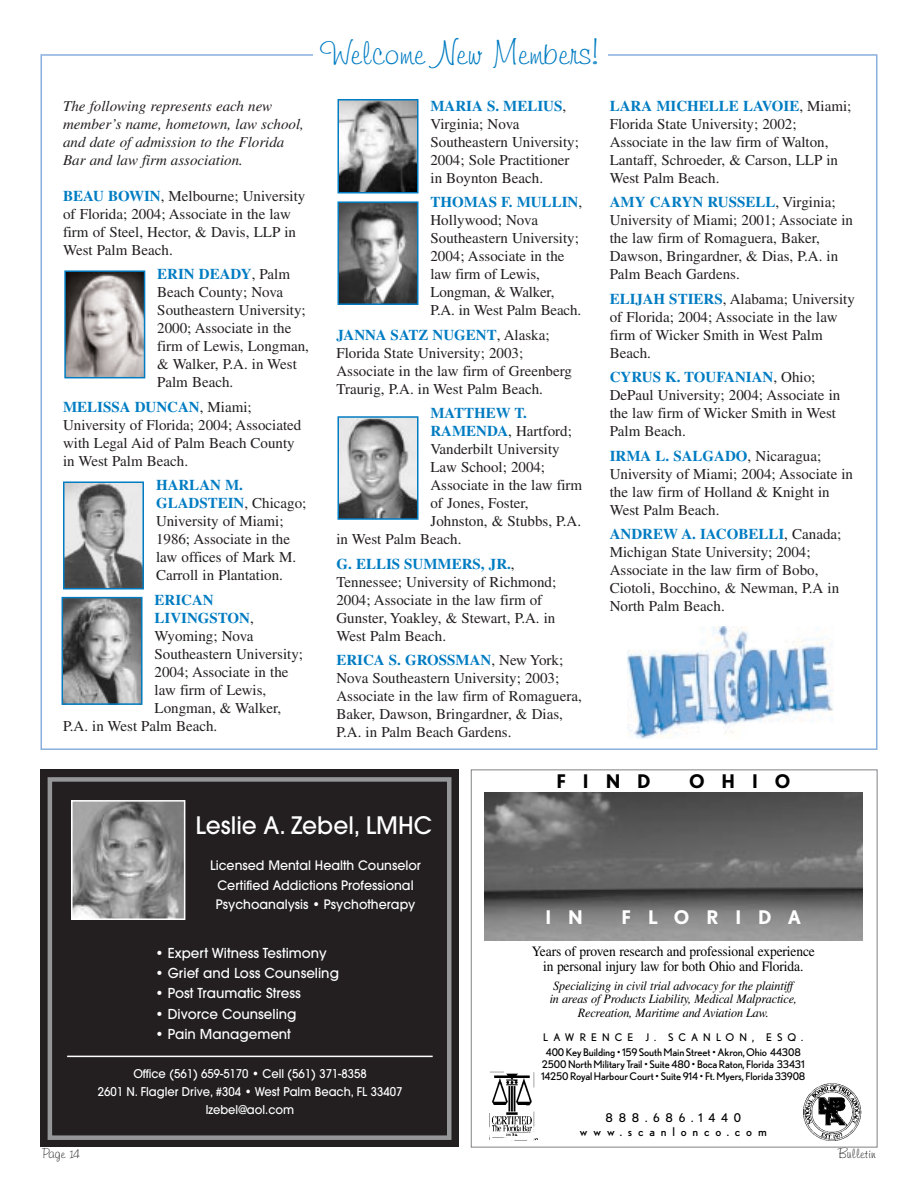
<style>
.page{position:relative;width:918px;height:1188px;background:#fff}
.page>*{position:absolute;margin:0;border:0;box-sizing:border-box;transform-origin:0 0}
.t1{font:33px "Freehand 591 BT Regular A";color:#007cc2}
.t2{font:500 23.85px "Avant Garde";color:#fff}
.t3{font:700 18.75px "Nobel";letter-spacing:.9em;color:#fff}
.t4{font:700 18.75px "Nobel";letter-spacing:.9em;color:#000}
.t5{font:15px/18px "Times";color:#231f20}
.t6{font:italic 15px/18px "Times";color:#231f20}
.t7{font:700 15px "Times";color:#007cc2}
.t8{font:14.25px/15px "Times";letter-spacing:-.01em;color:#000;text-align:center;scale:.95 1}
.t9{font:500 13.65px "Avant Garde";color:#fff}
.t10{font:13.5px "Freehand 591 BT Regular A";color:#231f20}
.t11{font:500 12.9px/19.6px "Avant Garde";color:#fff;text-align:center}
.t12{font:italic 12.75px/13.5px "Times";letter-spacing:-.01em;color:#000;text-align:center;scale:.95 1}
.t13{font:500 12px/18px "Avant Garde";color:#fff;text-align:center;scale:.95 1}
.t14{font:12px/13.5px "Nobel";letter-spacing:.485em;color:#000;text-align:center}
.t15{font:10.5px/15px "Nobel";letter-spacing:-.01em;color:#000}
.s1{font-weight:700;color:#007cc2}
.s2{font-weight:400;color:#231f20}
</style>
<div class="page">
<img style="left:628px;top:627px;width:206px;height:112px">
<img style="left:67px;top:273px;width:75px;height:102px">
<div style="left:64px;top:270px;width:81px;height:108px;border:2px solid #007cc2"></div>
<img style="left:66px;top:485px;width:75px;height:102px">
<div style="left:63px;top:482px;width:81px;height:108px;border:2px solid #007cc2"></div>
<img style="left:65px;top:600px;width:75px;height:102px">
<div style="left:62px;top:597px;width:81px;height:108px;border:2px solid #007cc2"></div>
<img style="left:341px;top:102px;width:74px;height:89px">
<div style="left:338px;top:99px;width:80px;height:95px;border:2px solid #007cc2"></div>
<img style="left:341px;top:204px;width:74px;height:98px">
<div style="left:338px;top:201px;width:80px;height:104px;border:2px solid #007cc2"></div>
<img style="left:341px;top:419px;width:74px;height:98px">
<div style="left:338px;top:416px;width:80px;height:104px;border:2px solid #007cc2"></div>
<img style="left:484px;top:793px;width:378px;height:148px">
<img style="left:489px;top:1071px;width:49px;height:70px">
<img style="left:803px;top:1083px;width:59px;height:58px">
<div style="left:471px;top:770px;width:407px;height:378px;border:1px solid #808285"></div>
<div style="left:40px;top:770px;width:419px;height:378px;background:#231f20"></div>
<div style="left:48px;top:777px;width:403px;height:363px;border:4px solid #949698"></div>
<img style="left:74px;top:803px;width:108px;height:114px">
<div style="left:71px;top:800px;width:114px;height:120px;border:2px solid #fff"></div>
<hr style="left:67px;top:1056px;width:366px;height:1px;background:#fff">
<h1 class="t1" style="left:321px;top:40px;width:280px">Welcome New Members!</h1>
<p class="t6" style="left:63px;top:98px;width:242px">The following represents each new member’s name, hometown, law school, and date of admission to the Florida Bar and law firm association.</p>
<p class="t5" style="left:63px;top:188px;width:244px"><span class="s1">BEAU BOWIN</span>, Melbourne; University of Florida; 2004; Associate in the law firm of Steel, Hector, &amp; Davis, LLP in<br>West Palm Beach.</p>
<p class="t5" style="left:157px;top:267px;width:153px"><span class="s1">ERIN DEADY</span>, Palm<br>Beach County; Nova<br>Southeastern University;<br>2000; Associate in the firm of Lewis, Longman, &amp; Walker, P.A. in West<br>Palm Beach.</p>
<p class="t5" style="left:63px;top:399px;width:240px"><span class="s1">MELISSA DUNCAN</span>, Miami;<br>University of Florida; 2004; Associated with Legal Aid of Palm Beach County in West Palm Beach.</p>
<p class="t5" style="left:156px;top:478px;width:152px"><span class="s1">HARLAN M.<br>GLADSTEIN</span>, Chicago;<br>University of Miami;<br>1986; Associate in the law offices of Mark M.<br>Carroll in Plantation.</p>
<p class="t7" style="left:155px;top:594px;width:61px">ERICAN</p>
<p class="t7" style="left:155px;top:612px;width:101px">LIVINGSTON<span class="s2">,</span></p>
<p class="t5" style="left:155px;top:628px;width:101px">Wyoming; Nova</p>
<p class="t5" style="left:155px;top:646px;width:150px">Southeastern University;</p>
<p class="t5" style="left:155px;top:664px;width:136px">2004; Associate in the</p>
<p class="t5" style="left:155px;top:682px;width:113px">law firm of Lewis,</p>
<p class="t5" style="left:155px;top:700px;width:128px">Longman, &amp; Walker,</p>
<p class="t5" style="left:63px;top:718px;width:156px">P.A. in West Palm Beach.</p>
<p class="t5" style="left:430px;top:98px;width:150px"><span class="s1">MARIA S. MELIUS</span>,<br>Virginia; Nova<br>Southeastern University;<br>2004; Sole Practitioner in Boynton Beach.</p>
<p class="t5" style="left:430px;top:195px;width:153px"><span class="s1">THOMAS F. MULLIN</span>,<br>Hollywood; Nova<br>Southeastern University;<br>2004; Associate in the law firm of Lewis,<br>Longman, &amp; Walker,<br>P.A. in West Palm Beach.</p>
<p class="t5" style="left:336px;top:327px;width:237px"><span class="s1">JANNA SATZ NUGENT</span>, Alaska;<br>Florida State University; 2003;<br>Associate in the law firm of Greenberg<br>Traurig, P.A. in West Palm Beach.</p>
<p class="t7" style="left:430px;top:408px;width:98px">MATTHEW T.</p>
<p class="t5" style="left:430px;top:424px;width:143px"><span class="s1">RAMENDA</span>, Hartford;</p>
<p class="t5" style="left:430px;top:442px;width:131px">Vanderbilt University</p>
<p class="t5" style="left:430px;top:460px;width:116px">Law School; 2004;</p>
<p class="t5" style="left:430px;top:478px;width:153px">Associate in the law firm</p>
<p class="t5" style="left:430px;top:496px;width:100px">of Jones, Foster,</p>
<p class="t5" style="left:430px;top:514px;width:152px">Johnston, &amp; Stubbs, P.A.</p>
<p class="t5" style="left:336px;top:532px;width:127px">in West Palm Beach.</p>
<p class="t5" style="left:336px;top:556px;width:221px"><span class="s1">G. ELLIS SUMMERS, JR.</span>,<br>Tennessee; University of Richmond;<br>2004; Associate in the law firm of<br>Gunster, Yoakley, &amp; Stewart, P.A. in<br>West Palm Beach.</p>
<p class="t5" style="left:336px;top:653px;width:247px"><span class="s1">ERICA S. GROSSMAN</span>, New York; Nova Southeastern University; 2003; Associate in the law firm of Romaguera, Baker, Dawson, Bringardner, &amp; Dias, P.A. in Palm Beach Gardens.</p>
<p class="t5" style="left:610px;top:98px;width:243px"><span class="s1">LARA MICHELLE LAVOIE</span>, Miami;<br>Florida State University; 2002;<br>Associate in the law firm of Walton,<br>Lantaff, Schroeder, &amp; Carson, LLP in<br>West Palm Beach.</p>
<p class="t5" style="left:610px;top:195px;width:245px"><span class="s1">AMY CARYN RUSSELL</span>, Virginia;<br>University of Miami; 2001; Associate in the law firm of Romaguera, Baker,<br>Dawson, Bringardner, &amp; Dias, P.A. in<br>Palm Beach Gardens.</p>
<p class="t5" style="left:610px;top:291px;width:247px"><span class="s1">ELIJAH STIERS</span>, Alabama; University of Florida; 2004; Associate in the law firm of Wicker Smith in West Palm<br>Beach.</p>
<p class="t5" style="left:610px;top:370px;width:232px"><span class="s1">CYRUS K. TOUFANIAN</span>, Ohio;<br>DePaul University; 2004; Associate in the law firm of Wicker Smith in West<br>Palm Beach.</p>
<p class="t5" style="left:610px;top:448px;width:245px"><span class="s1">IRMA L. SALGADO</span>, Nicaragua;<br>University of Miami; 2004; Associate in the law firm of Holland &amp; Knight in<br>West Palm Beach.</p>
<p class="t5" style="left:610px;top:527px;width:233px"><span class="s1">ANDREW A. IACOBELLI</span>, Canada;<br>Michigan State University; 2004;<br>Associate in the law firm of Bobo,<br>Ciotoli, Bocchino, &amp; Newman, P.A in<br>North Palm Beach.</p>
<p class="t4" style="left:556px;top:774px;width:96px">FIND</p>
<p class="t4" style="left:689px;top:774px;width:103px">OHIO</p>
<h2 class="t2" style="left:196px;top:816px;width:238px">Leslie A. Zebel, LMHC</h2>
<p class="t11" style="left:210px;top:857px;width:212px">Licensed Mental Health Counselor<br>Certified Addictions Professional<br>Psychoanalysis • Psychotherapy</p>
<p class="t9" style="left:156px;top:948px;width:173px">• Expert Witness Testimony</p>
<p class="t9" style="left:156px;top:968px;width:185px">• Grief and Loss Counseling</p>
<p class="t9" style="left:156px;top:988px;width:147px">• Post Traumatic Stress</p>
<p class="t9" style="left:156px;top:1008px;width:142px">• Divorce Counseling</p>
<p class="t9" style="left:156px;top:1029px;width:137px">• Pain Management</p>
<p class="t13" style="left:98px;top:1066px;width:322px">Office (561) 659-5170 • Cell (561) 371-8358<br>2601 N. Flagler Drive, #304 • West Palm Beach, FL 33407 lzebel@aol.com</p>
<p class="t3" style="left:546px;top:910px;width:39px">I N</p>
<p class="t3" style="left:621px;top:910px;width:181px">FLORIDA</p>
<p class="t8" style="left:532px;top:945px;width:300px">Years of proven research and professional experience in personal injury law for both Ohio and Florida.</p>
<p class="t12" style="left:550px;top:980px;width:262px">Specializing in civil trial advocacy for the plaintiff in areas of Products Liability, Medical Malpractice,<br>Recreation, Maritime and Aviation Law.</p>
<p class="t15" style="left:543px;top:1031px;width:262px">LAWRENCE J. SCANLON, ESQ.<br>400 Key Building • 159 South Main Street • Akron, Ohio 44308</p>
<p class="t15" style="left:541px;top:1059px;width:266px;line-height:12px">2500 North Military Trail • Suite 480 • Boca Raton, Florida 33431<br>14250 Royal Harbour Court • Suite 914 • Ft. Myers, Florida 33908</p>
<p class="t14" style="left:580px;top:1112px;width:188px">888.686.1440 www.scanlonco.com</p>
<p class="t10" style="left:42px;top:1149px;width:39px">Page 14</p>
<p class="t10" style="left:838px;top:1149px;width:39px">Bulletin</p>
</div>
